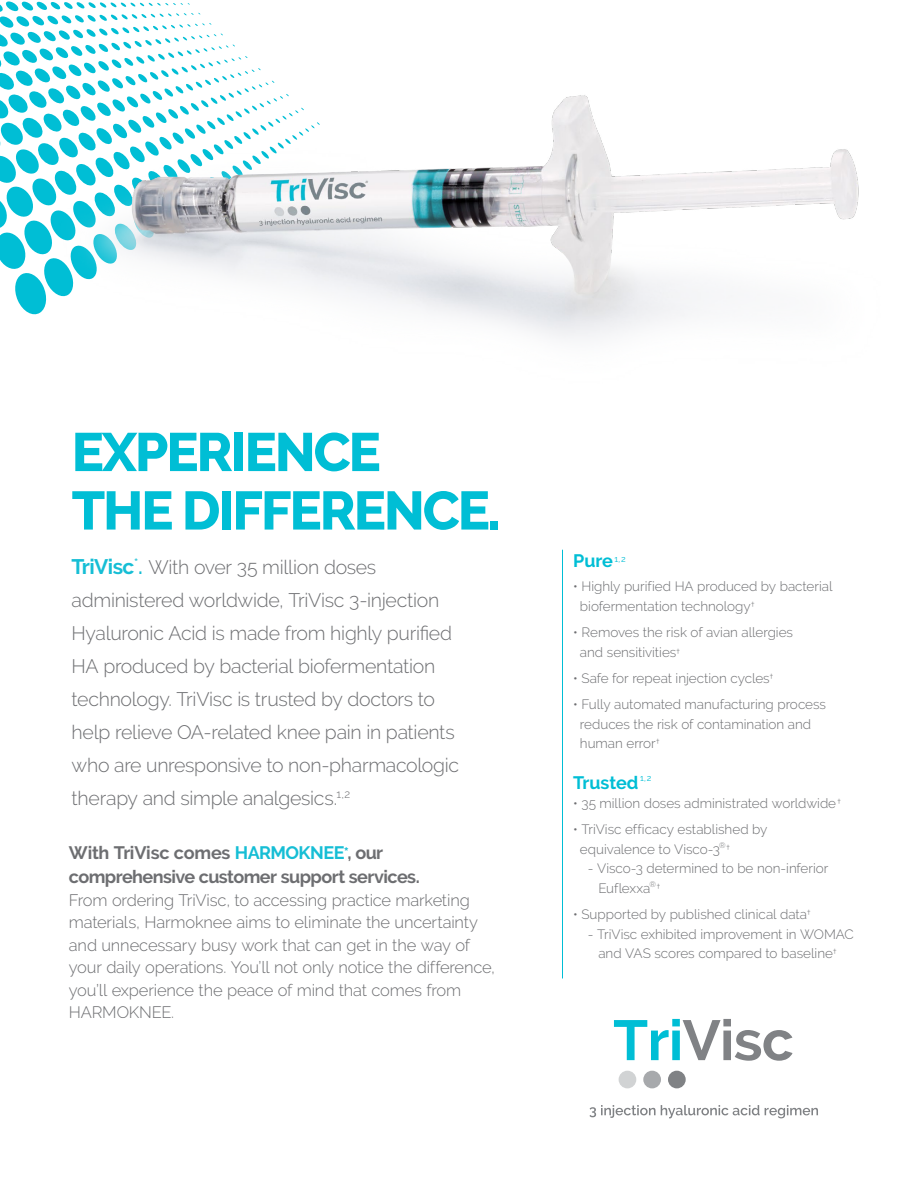
<style>
.page{position:relative;width:918px;height:1188px;background:#fff}
.page>*{position:absolute;margin:0;border:0;box-sizing:border-box;transform-origin:0 0}
.t1{font:800 54px/58.5px "Raleway";letter-spacing:-.04em;color:#00bed5}
.t2{font:300 19.5px/33px "Raleway";letter-spacing:-.015em;color:#6d6e71}
.t3{font:700 18px/24px "Raleway";letter-spacing:-.03em;color:#6d6e71}
.t4{font:700 18px "Raleway";color:#00bed5}
.t5{font:300 16.5px/22.5px "Raleway";letter-spacing:-.01em;color:#6d6e71}
.t6{font:300 13.5px/19.5px "Raleway";color:#6d6e71}
.s1{font-weight:700;font-size:21px;color:#16bed5}
.s2{font-weight:700;font-size:18px;color:#16bed5}
.s3{color:#16bed5}
.s4{font-size:15px;color:#16bed5}
</style>
<div class="page">
<svg style="left:6px;top:266px;width:23px;height:47px"></svg>
<svg style="left:0;top:1px;width:29px;height:265px"></svg>
<hr style="left:562px;top:550px;width:1px;height:428px;background:#00bed5">
<img style="left:29px;top:1px;width:830px;height:338px">
<svg style="left:589px;top:1105px;width:229px;height:13px"></svg>
<svg style="left:614px;top:1019px;width:179px;height:42px"></svg>
<div style="left:668px;top:1071px;width:18px;height:17px;background:#808285;border-radius:50%"></div>
<div style="left:643px;top:1071px;width:18px;height:17px;background:#a7a9ac;border-radius:50%"></div>
<div style="left:619px;top:1071px;width:17px;height:17px;background:#d1d3d4;border-radius:50%"></div>
<div style="left:789px;top:1026px;width:7px;height:6px;background:#fff;border-radius:50%"></div>
<h1 class="t1" style="left:72px;top:423px;width:431px">EXPERIENCE<br>THE DIFFERENCE.</h1>
<p class="t2" style="left:72px;top:550px;width:389px"><span class="s1">TriVisc</span><sup>*</sup><span class="s2">.</span> With over 35 million doses administered worldwide, TriVisc 3-injection Hyaluronic Acid is made from highly purified HA produced by bacterial biofermentation technology. TriVisc is trusted by doctors to help relieve OA-related knee pain in patients who are unresponsive to non-pharmacologic therapy and simple analgesics.<sup>1,2</sup></p>
<h3 class="t3" style="left:69px;top:841px;width:352px">With TriVisc comes <span class="s3">HARMOKNEE</span><span class="s4">*</span>, our comprehensive customer support services.</h3>
<p class="t5" style="left:69px;top:889px;width:428px">From ordering TriVisc, to accessing practice marketing materials, Harmoknee aims to eliminate the uncertainty and unnecessary busy work that can get in the way of your daily operations. You’ll not only notice the difference, you’ll experience the peace of mind that comes from HARMOKNEE.</p>
<h3 class="t4" style="left:573px;top:551px;width:54px">Pure <sup>1,2</sup></h3>
<p class="t6" style="left:580px;top:577px;width:254px;text-indent:-7px">• Highly purified HA produced by bacterial biofermentation technology<sup>†</sup></p>
<p class="t6" style="left:580px;top:623px;width:215px;text-indent:-7px">• Removes the risk of avian allergies and sensitivities<sup>†</sup></p>
<p class="t6" style="left:573px;top:668px;width:202px">• Safe for repeat injection cycles<sup>†</sup></p>
<p class="t6" style="left:580px;top:695px;width:248px;text-indent:-7px">• Fully automated manufacturing process reduces the risk of contamination and human error<sup>†</sup></p>
<h3 class="t4" style="left:573px;top:772px;width:80px">Trusted <sup>1,2</sup></h3>
<p class="t6" style="left:573px;top:794px;width:269px">• 35 million doses administrated worldwide <sup>†</sup></p>
<p class="t6" style="left:580px;top:820px;width:189px;text-indent:-7px">• TriVisc efficacy established by equivalence to Visco-3<sup>®</sup><sup>†</sup></p>
<p class="t6" style="left:598px;top:859px;width:232px;text-indent:-10px">- Visco-3 determined to be non-inferior<br>Euflexxa<sup>®</sup><sup>†</sup></p>
<p class="t6" style="left:573px;top:905px;width:239px">• Supported by published clinical data<sup>†</sup></p>
<p class="t6" style="left:588px;top:924px;width:267px;text-align:center">- TriVisc exhibited improvement in WOMAC and VAS scores compared to baseline<sup>†</sup></p>
</div>
